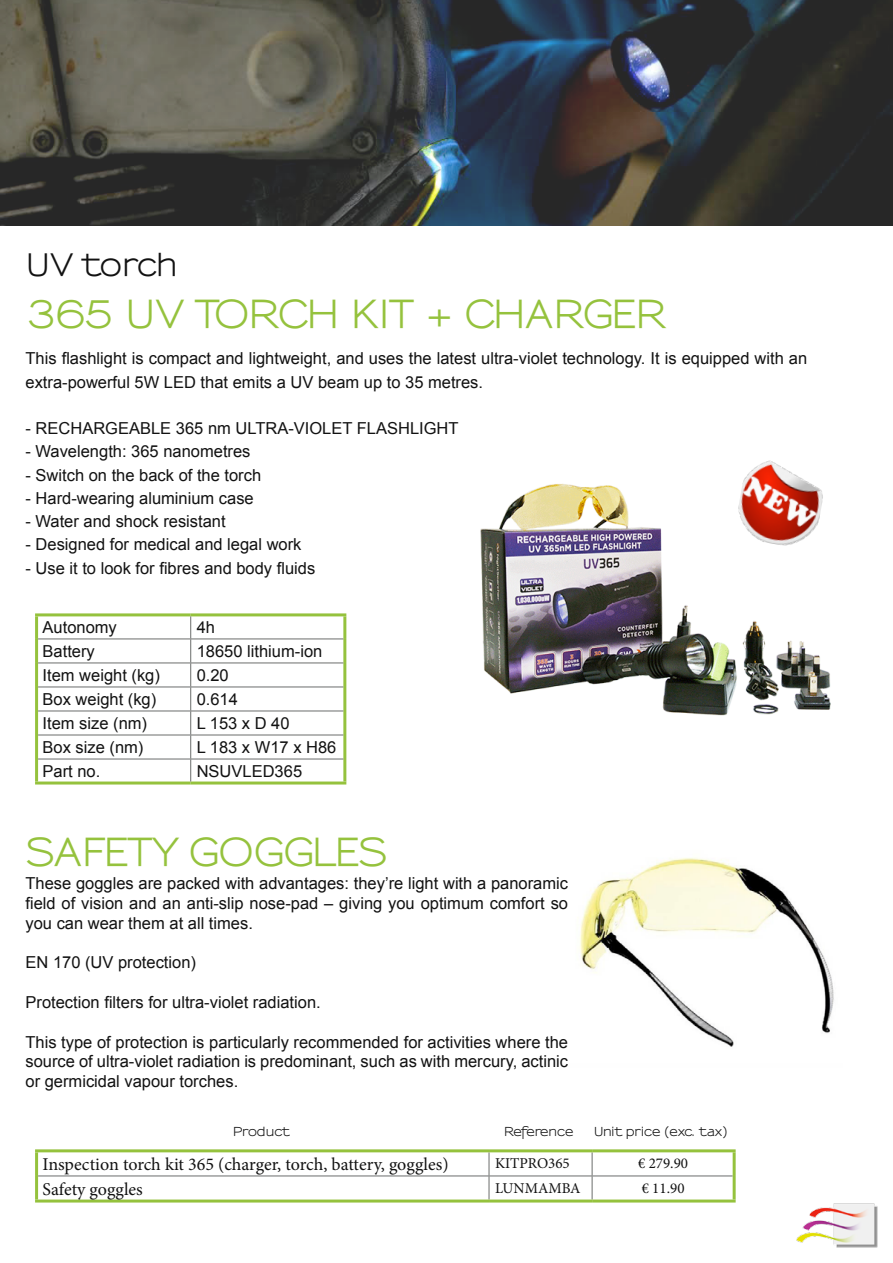
<style>
.page{position:relative;width:893px;height:1263px;background:#fff}
.page>*{position:absolute;margin:0;border:0;box-sizing:border-box;transform-origin:0 0}
.t1{font:700 37.5px "Sansumi";letter-spacing:-.05em;color:#95c23d}
.t2{font:700 30px "Sansumi";letter-spacing:-.045em;color:#121212}
.t3{font:18px "Minion Pro";color:#121212}
.t4{font:16.5px/19.8px "Arial";color:#121212;text-align:justify}
.t5{font:15px "Minion Pro";color:#121212}
.t6{font:700 12px "Sansumi";color:#121212}
.t7{font:700 12px "Sansumi";letter-spacing:-.025em;color:#121212}
</style>
<div class="page">
<img style="left:796px;top:1203px;width:82px;height:44px">
<hr style="left:35px;top:613px;width:156px;height:3px;background:#95c23d">
<hr style="left:35px;top:616px;width:3px;height:23px;background:#95c23d">
<hr style="left:191px;top:613px;width:155px;height:3px;background:#95c23d">
<hr style="left:343px;top:616px;width:3px;height:23px;background:#95c23d">
<hr style="left:35px;top:639px;width:3px;height:24px;background:#95c23d">
<hr style="left:343px;top:639px;width:3px;height:24px;background:#95c23d">
<hr style="left:35px;top:663px;width:3px;height:24px;background:#95c23d">
<hr style="left:343px;top:663px;width:3px;height:24px;background:#95c23d">
<hr style="left:35px;top:687px;width:3px;height:24px;background:#95c23d">
<hr style="left:343px;top:687px;width:3px;height:24px;background:#95c23d">
<hr style="left:35px;top:711px;width:3px;height:24px;background:#95c23d">
<hr style="left:343px;top:711px;width:3px;height:24px;background:#95c23d">
<hr style="left:35px;top:735px;width:3px;height:24px;background:#95c23d">
<hr style="left:343px;top:735px;width:3px;height:24px;background:#95c23d">
<hr style="left:35px;top:759px;width:3px;height:22px;background:#95c23d">
<hr style="left:343px;top:759px;width:3px;height:22px;background:#95c23d">
<hr style="left:35px;top:781px;width:156px;height:3px;background:#95c23d">
<hr style="left:191px;top:781px;width:155px;height:3px;background:#95c23d">
<hr style="left:38px;top:638px;width:153px;height:1px;background:#6b6d6c">
<hr style="left:191px;top:638px;width:152px;height:1px;background:#6b6d6c">
<hr style="left:38px;top:662px;width:153px;height:1px;background:#6b6d6c">
<hr style="left:191px;top:662px;width:152px;height:1px;background:#6b6d6c">
<hr style="left:38px;top:687px;width:153px;height:1px;background:#6b6d6c">
<hr style="left:191px;top:687px;width:152px;height:1px;background:#6b6d6c">
<hr style="left:38px;top:711px;width:153px;height:1px;background:#6b6d6c">
<hr style="left:191px;top:711px;width:152px;height:1px;background:#6b6d6c">
<hr style="left:38px;top:735px;width:153px;height:1px;background:#6b6d6c">
<hr style="left:191px;top:735px;width:152px;height:1px;background:#6b6d6c">
<hr style="left:38px;top:759px;width:153px;height:1px;background:#6b6d6c">
<hr style="left:191px;top:759px;width:152px;height:1px;background:#6b6d6c">
<svg style="left:190px;top:616px;width:1px;height:165px"></svg>
<img style="left:580px;top:858px;width:254px;height:189px">
<img style="left:0;top:0;width:893px;height:225px">
<img style="left:480px;top:483px;width:351px;height:233px">
<hr style="left:38px;top:1175px;width:451px;height:1px;background:#6b6d6c">
<hr style="left:489px;top:1175px;width:103px;height:1px;background:#6b6d6c">
<svg style="left:489px;top:1152px;width:1px;height:47px"></svg>
<hr style="left:592px;top:1175px;width:141px;height:1px;background:#6b6d6c">
<svg style="left:592px;top:1152px;width:1px;height:47px"></svg>
<hr style="left:35px;top:1149px;width:454px;height:3px;background:#95c23d">
<hr style="left:35px;top:1152px;width:3px;height:24px;background:#95c23d">
<hr style="left:489px;top:1149px;width:103px;height:3px;background:#95c23d">
<hr style="left:592px;top:1149px;width:144px;height:3px;background:#95c23d">
<hr style="left:733px;top:1152px;width:3px;height:24px;background:#95c23d">
<hr style="left:35px;top:1176px;width:3px;height:23px;background:#95c23d">
<hr style="left:733px;top:1176px;width:3px;height:23px;background:#95c23d">
<hr style="left:35px;top:1199px;width:454px;height:3px;background:#95c23d">
<hr style="left:489px;top:1199px;width:103px;height:3px;background:#95c23d">
<hr style="left:592px;top:1199px;width:144px;height:3px;background:#95c23d">
<img style="left:733px;top:460px;width:95px;height:91px">
<h2 class="t2" style="left:26px;top:248px;width:153px">UV torch</h2>
<h1 class="t1" style="left:26px;top:293px;width:641px">365 UV TORCH KIT + CHARGER</h1>
<p class="t4" style="left:26px;top:347px;width:783px;line-height:23.2px">This flashlight is compact and lightweight, and uses the latest ultra-violet technology. It is equipped with an extra-powerful 5W LED that emits a UV beam up to 35 metres.</p>
<p class="t4" style="left:26px;top:418px;width:435px">- RECHARGEABLE 365 nm ULTRA-VIOLET FLASHLIGHT</p>
<p class="t4" style="left:26px;top:442px;width:226px">- Wavelength: 365 nanometres</p>
<p class="t4" style="left:26px;top:465px;width:237px">- Switch on the back of the torch</p>
<p class="t4" style="left:26px;top:488px;width:230px">- Hard-wearing aluminium case</p>
<p class="t4" style="left:26px;top:511px;width:202px">- Water and shock resistant</p>
<p class="t4" style="left:26px;top:535px;width:278px">- Designed for medical and legal work</p>
<p class="t4" style="left:26px;top:558px;width:291px">- Use it to look for fibres and body fluids</p>
<p class="t4" style="left:43px;top:617px;width:76px">Autonomy</p>
<p class="t4" style="left:197px;top:617px;width:20px">4h</p>
<p class="t4" style="left:43px;top:641px;width:54px">Battery</p>
<p class="t4" style="left:197px;top:641px;width:127px">18650 lithium-ion</p>
<p class="t4" style="left:43px;top:665px;width:119px">Item weight (kg)</p>
<p class="t4" style="left:197px;top:665px;width:34px">0.20</p>
<p class="t4" style="left:43px;top:689px;width:115px">Box weight (kg)</p>
<p class="t4" style="left:197px;top:689px;width:43px">0.614</p>
<p class="t4" style="left:43px;top:713px;width:106px">Item size (nm)</p>
<p class="t4" style="left:197px;top:713px;width:94px">L 153 x D 40</p>
<p class="t4" style="left:43px;top:737px;width:102px">Box size (nm)</p>
<p class="t4" style="left:197px;top:737px;width:141px">L 183 x W17 x H86</p>
<p class="t4" style="left:43px;top:761px;width:59px">Part no.</p>
<p class="t4" style="left:197px;top:761px;width:107px">NSUVLED365</p>
<h1 class="t1" style="left:26px;top:832px;width:364px">SAFETY GOGGLES</h1>
<p class="t4" style="left:26px;top:874px;width:544px">These goggles are packed with advantages: they’re light with a panoramic field of vision and an anti-slip nose-pad – giving you optimum comfort so you can wear them at all times.</p>
<p class="t4" style="left:26px;top:953px;width:172px">EN 170 (UV protection)</p>
<p class="t4" style="left:26px;top:992px;width:297px">Protection filters for ultra-violet radiation.</p>
<p class="t4" style="left:26px;top:1032px;width:544px">This type of protection is particularly recommended for activities where the source of ultra-violet radiation is predominant, such as with mercury, actinic or germicidal vapour torches.</p>
<p class="t7" style="left:233px;top:1125px;width:59px">Product</p>
<p class="t6" style="left:504px;top:1125px;width:71px">Reference</p>
<p class="t6" style="left:594px;top:1125px;width:136px">Unit price (exc. tax)</p>
<p class="t3" style="left:43px;top:1152px;width:408px">Inspection torch kit 365 (charger, torch, battery, goggles)</p>
<p class="t5" style="left:495px;top:1153px;width:76px">KITPRO365</p>
<p class="t5" style="left:638px;top:1153px;width:52px">€ 279.90</p>
<p class="t3" style="left:43px;top:1177px;width:102px">Safety goggles</p>
<p class="t5" style="left:495px;top:1178px;width:87px">LUNMAMBA</p>
<p class="t5" style="left:642px;top:1178px;width:44px">€ 11.90</p>
</div>
